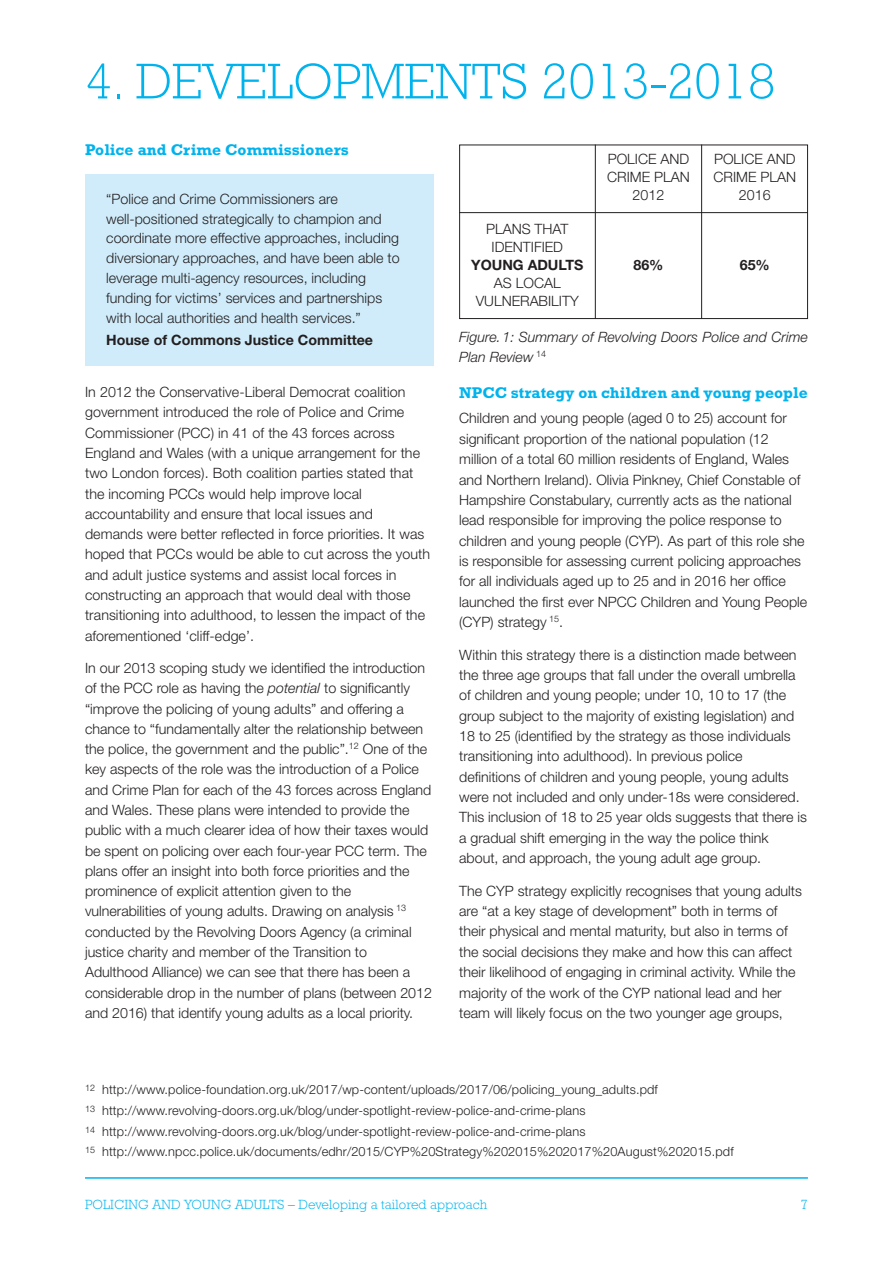
<style>
.page{position:relative;width:893px;height:1263px;background:#fff}
.page>*{position:absolute;margin:0;border:0;box-sizing:border-box;transform-origin:0 0}
.t1{font:300 51px "Rockwell";color:#00b3ed}
.t2{font:700 15.75px "Rockwell";letter-spacing:.005em;color:#00b3ed}
.t3{font:300 14.25px/20.2px "Helvetica Neue";color:#231f20}
.t4{font:italic 300 14.25px/20.4px "Helvetica Neue";color:#231f20}
.t5{font:700 14.25px "Helvetica Neue";color:#231f20}
.t6{font:300 13.5px "Rockwell";letter-spacing:.01em;color:#00b3ed}
.t7{font:300 12.75px/20.7px "Helvetica Neue";letter-spacing:.01em;color:#231f20}
.s1{font-style:italic}
</style>
<div class="page">
<div style="left:459px;top:145px;width:349px;height:174px;border:1px solid #231f20"></div>
<hr style="left:85px;top:1177px;width:723px;height:2px;background:#00b3ed">
<div style="left:85px;top:174px;width:349px;height:192px;background:#d0ecfa"></div>
<hr style="left:459px;top:212px;width:349px;height:1px;background:#231f20">
<hr style="left:595px;top:145px;width:1px;height:174px;background:#231f20">
<hr style="left:701px;top:145px;width:1px;height:174px;background:#231f20">
<h1 class="t1" style="left:85px;top:64px;width:692px">4. DEVELOPMENTS 2013-2018</h1>
<p class="t2" style="left:85px;top:141px;width:265px">Police and Crime Commissioners</p>
<p class="t3" style="left:106px;top:190px;width:295px">“Police and Crime Commissioners are well-positioned strategically to champion and coordinate more effective approaches, including diversionary approaches, and have been able to leverage multi-agency resources, including funding for victims’ services and partnerships with local authorities and health services.”</p>
<p class="t5" style="left:106px;top:335px;width:268px">House of Commons Justice Committee</p>
<p class="t3" style="left:85px;top:383px;width:347px">In 2012 the Conservative-Liberal Democrat coalition government introduced the role of Police and Crime Commissioner (PCC) in 41 of the 43 forces across England and Wales (with a unique arrangement for the two London forces). Both coalition parties stated that the incoming PCCs would help improve local accountability and ensure that local issues and demands were better reflected in force priorities. It was hoped that PCCs would be able to cut across the youth and adult justice systems and assist local forces in constructing an approach that would deal with those transitioning into adulthood, to lessen the impact of the aforementioned ‘cliff-edge’.</p>
<p class="t3" style="left:85px;top:659px;width:348px">In our 2013 scoping study we identified the introduction of the PCC role as having the <span class="s1">potential</span> to significantly “improve the policing of young adults” and offering a chance to “fundamentally alter the relationship between the police, the government and the public”.<sup>12</sup> One of the key aspects of the role was the introduction of a Police and Crime Plan for each of the 43 forces across England and Wales. These plans were intended to provide the public with a much clearer idea of how their taxes would be spent on policing over each four-year PCC term. The plans offer an insight into both force priorities and the prominence of explicit attention given to the vulnerabilities of young adults. Drawing on analysis <sup>13 </sup>conducted by the Revolving Doors Agency (a criminal justice charity and member of the Transition to Adulthood Alliance) we can see that there has been a considerable drop in the number of plans (between 2012 and 2016) that identify young adults as a local priority.</p>
<p class="t3" style="left:486px;top:221px;width:84px;line-height:18px;text-align:center">PLANS THAT<br>IDENTIFIED</p>
<p class="t5" style="left:471px;top:259px;width:114px">YOUNG ADULTS</p>
<p class="t3" style="left:476px;top:275px;width:104px;line-height:18px;text-align:center">AS LOCAL<br>VULNERABILITY</p>
<p class="t3" style="left:607px;top:152px;width:84px;line-height:18px;text-align:center">POLICE AND<br>CRIME PLAN<br>2012</p>
<p class="t3" style="left:713px;top:152px;width:84px;line-height:18px;text-align:center">POLICE AND<br>CRIME PLAN<br>2016</p>
<p class="t5" style="left:633px;top:259px;width:32px">86%</p>
<p class="t5" style="left:740px;top:259px;width:32px">65%</p>
<p class="t4" style="left:459px;top:328px;width:350px">Figure.1: Summary of Revolving Doors Police and Crime<br>Plan Review <sup>14</sup></p>
<p class="t2" style="left:459px;top:384px;width:350px">NPCC strategy on children and young people</p>
<p class="t3" style="left:459px;top:409px;width:350px">Children and young people (aged 0 to 25) account for significant proportion of the national population (12 million of a total 60 million residents of England, Wales and Northern Ireland). Olivia Pinkney, Chief Constable of Hampshire Constabulary, currently acts as the national lead responsible for improving the police response to children and young people (CYP). As part of this role she is responsible for assessing current policing approaches for all individuals aged up to 25 and in 2016 her office launched the first ever NPCC Children and Young People (CYP) strategy <sup>15</sup>.</p>
<p class="t3" style="left:459px;top:646px;width:349px">Within this strategy there is a distinction made between the three age groups that fall under the overall umbrella of children and young people; under 10, 10 to 17 (the group subject to the majority of existing legislation) and 18 to 25 (identified by the strategy as those individuals transitioning into adulthood). In previous police definitions of children and young people, young adults were not included and only under-18s were considered.<br>This inclusion of 18 to 25 year olds suggests that there is a gradual shift emerging in the way the police think about, and approach, the young adult age group.</p>
<p class="t3" style="left:459px;top:882px;width:344px">The CYP strategy explicitly recognises that young adults are “at a key stage of development” both in terms of their physical and mental maturity, but also in terms of the social decisions they make and how this can affect their likelihood of engaging in criminal activity. While the majority of the work of the CYP national lead and her team will likely focus on the two younger age groups,</p>
<p class="t7" style="left:85px;top:1080px;width:650px"><sup>12</sup> http://www.police-foundation.org.uk/2017/wp-content/uploads/2017/06/policing_young_adults.pdf<br><sup>13</sup> http://www.revolving-doors.org.uk/blog/under-spotlight-review-police-and-crime-plans<br><sup>14</sup> http://www.revolving-doors.org.uk/blog/under-spotlight-review-police-and-crime-plans<br><sup>15</sup> http://www.npcc.police.uk/documents/edhr/2015/CYP%20Strategy%202015%202017%20August%202015.pdf</p>
<p class="t6" style="left:85px;top:1200px;width:404px">POLICING AND YOUNG ADULTS – Developing a tailored approach</p>
<p class="t6" style="left:801px;top:1200px;width:9px">7</p>
</div>
